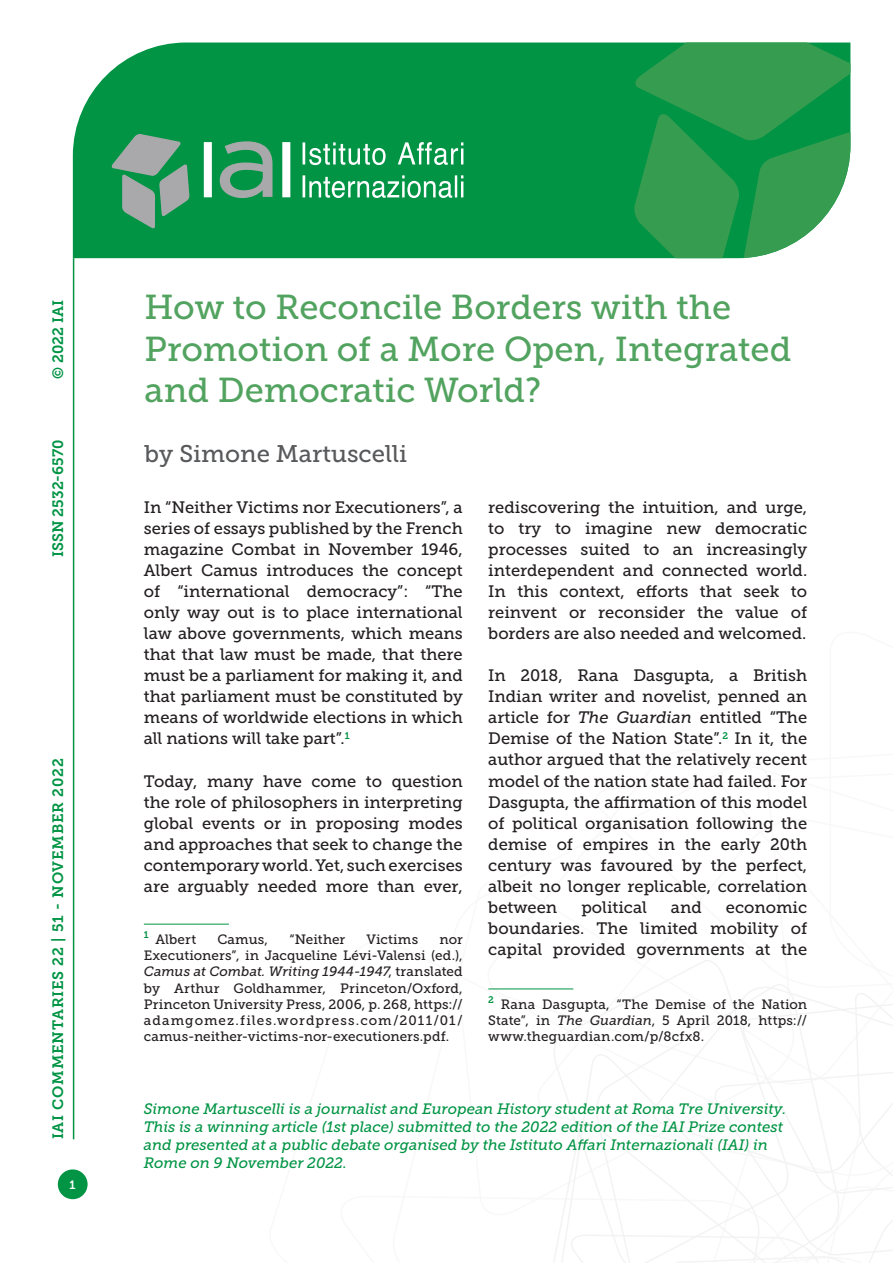
<style>
.page{position:relative;width:893px;height:1263px;background:#fff}
.page>*{position:absolute;margin:0;border:0;box-sizing:border-box;transform-origin:0 0}
.Titolo_Copertina{font:34.5px/41.4px "Museo Slab 500";color:#52a35f}
.Autori_copertina{font:24px "Museo Slab 500";color:#58595b}
.Testo{font:16.5px/21px "Museo Slab 500";color:#231f20;text-align:justify}
.t1{font:italic 15px/18px "Museo Slab 500";color:#009444}
.t2{font:15px "Museo Slab 700";letter-spacing:.05em;color:#009444}
.t3{font:15px "Museo Slab 700";color:#009444}
.Nota{font:13.5px/16.2px "Museo Slab 500";letter-spacing:.01em;color:#231f20;text-align:justify}
.t4{font:12px "Museo Slab 700";color:#fff}
.s1{font-style:italic}
</style>
<div class="page">
<svg style="left:531px;top:960px;width:362px;height:303px"></svg>
<hr style="left:73px;top:258px;width:1px;height:881px;background:#009444">
<div style="left:73px;top:43px;width:560px;height:215px;background:#009444"></div>
<svg style="left:633px;top:43px;width:217px;height:215px;background:#329f56"></svg>
<svg style="left:303px;top:142px;width:160px;height:56px;background:#3fae72"></svg>
<svg style="left:111px;top:134px;width:79px;height:95px;background:#5a9e7a"></svg>
<svg style="left:204px;top:141px;width:86px;height:57px"></svg>
<div style="left:58px;top:1169px;width:30px;height:30px;background:#009444;border-radius:50%"></div>
<hr style="left:144px;top:924px;width:85px;height:1px;background:#009444">
<hr style="left:488px;top:988px;width:85px;height:1px;background:#009444">
<p class="t2" style="left:50px;top:379px;width:80px;rotate:-90deg">© 2022 IAI</p>
<p class="t3" style="left:50px;top:557px;width:119px;rotate:-90deg">ISSN 2532-6570</p>
<p class="t2" style="left:50px;top:1139px;width:382px;rotate:-90deg">IAI COMMENTARIES 22 | 51 - NOVEMBER 2022</p>
<p class="t4" style="left:70px;top:1178px;width:8px">1</p>
<p class="Titolo_Copertina" style="left:145px;top:287px;width:648px">How to Reconcile Borders with the<br>Promotion of a More Open, Integrated and Democratic World?</p>
<p class="Autori_copertina" style="left:145px;top:441px;width:264px">by Simone Martuscelli</p>
<p class="Testo" style="left:144px;top:497px;width:320px">In “Neither Victims nor Executioners”, a series of essays published by the French magazine Combat in November 1946, Albert Camus introduces the concept of “international democracy”: “The only way out is to place international law above governments, which means that that law must be made, that there must be a parliament for making it, and that parliament must be constituted by means of worldwide elections in which all nations will take part”.<sup>1</sup></p>
<p class="Testo" style="left:144px;top:770px;width:320px">Today, many have come to question the role of philosophers in interpreting global events or in proposing modes and approaches that seek to change the contemporary world. Yet, such exercises are arguably needed more than ever,</p>
<p class="Nota" style="left:144px;top:931px;width:54px"><sup>1</sup> Albert</p>
<p class="Nota" style="left:217px;top:931px;width:52px">Camus,</p>
<p class="Nota" style="left:289px;top:931px;width:57px">“Neither</p>
<p class="Nota" style="left:366px;top:931px;width:53px">Victims</p>
<p class="Nota" style="left:144px;top:931px;width:320px;text-indent:296px">nor Executioners”, in Jacqueline Lévi-Valensi (ed.), <span class="s1">Camus at Combat. Writing 1944-1947</span>, translated by Arthur Goldhammer, Princeton/Oxford, Princeton University Press, 2006, p. 268, https:// adamgomez.files.wordpress.com/2011/01/ camus-neither-victims-nor-executioners.pdf.</p>
<p class="Testo" style="left:488px;top:497px;width:320px">rediscovering the intuition, and urge, to try to imagine new democratic processes suited to an increasingly interdependent and connected world.<br>In this context, efforts that seek to reinvent or reconsider the value of borders are also needed and welcomed.</p>
<p class="Testo" style="left:488px;top:665px;width:320px">In 2018, Rana Dasgupta, a British Indian writer and novelist, penned an article for <span class="s1">The Guardian</span> entitled “The Demise of the Nation State”.<sup>2</sup> In it, the author argued that the relatively recent model of the nation state had failed. For Dasgupta, the affirmation of this model of political organisation following the demise of empires in the early 20th century was favoured by the perfect, albeit no longer replicable, correlation between</p>
<p class="Testo" style="left:488px;top:896px;width:320px;text-indent:238px">economic boundaries. The limited mobility of capital provided governments at the</p>
<p class="Nota" style="left:488px;top:996px;width:320px"><sup>2</sup> Rana Dasgupta, “The Demise of the Nation State”, in <span class="s1">The Guardian</span>, 5 April 2018, https:// www.theguardian.com/p/8cfx8.</p>
<p class="Testo" style="left:581px;top:896px;width:67px">political</p>
<p class="Testo" style="left:671px;top:896px;width:32px">and</p>
<p class="t1" style="left:144px;top:1100px;width:644px">Simone Martuscelli is a journalist and European History student at Roma Tre University.</p>
<p class="t1" style="left:144px;top:1118px;width:641px">This is a winning article (1st place) submitted to the 2022 edition of the IAI Prize contest and presented at a public debate organised by the Istituto Affari Internazionali (IAI) in<br>Rome on 9 November 2022.</p>
</div>
